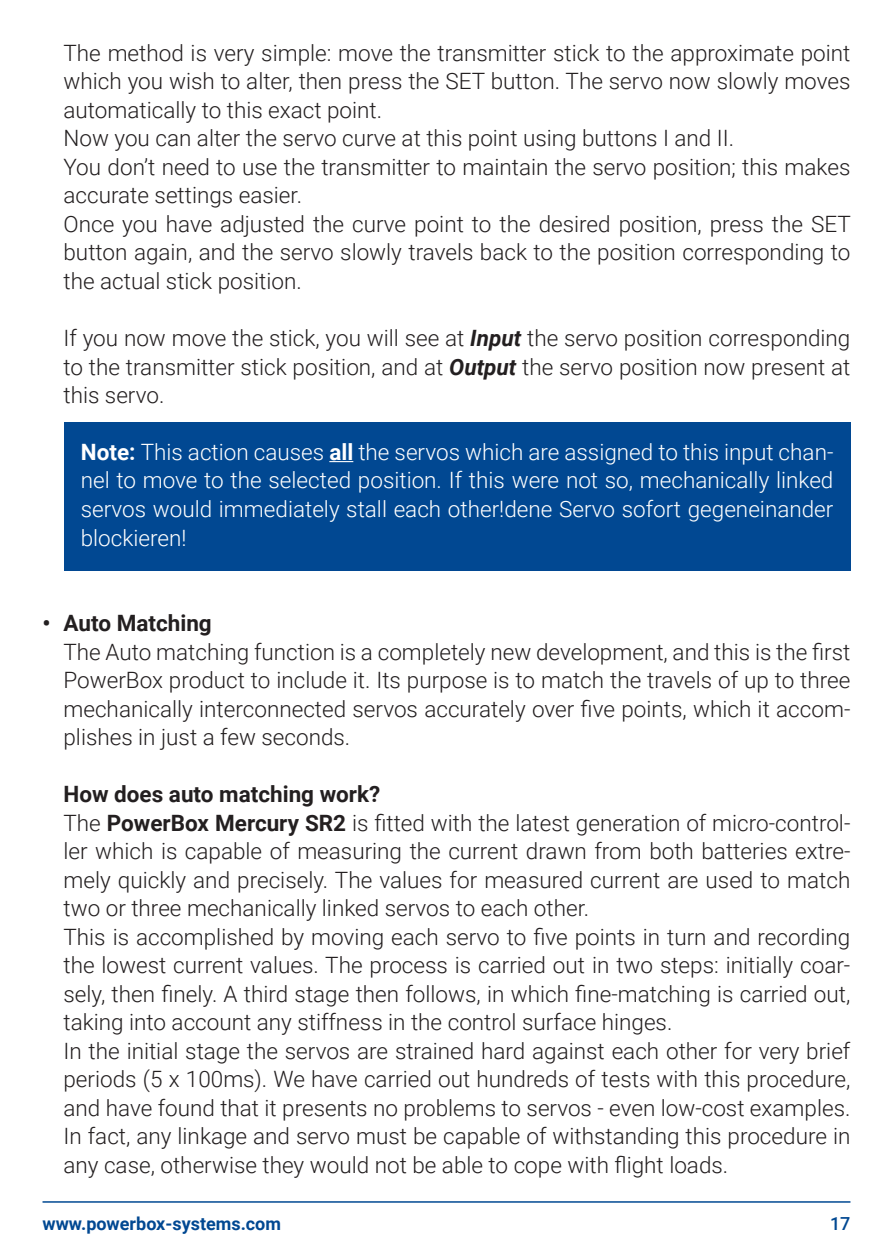
<style>
.page{position:relative;width:893px;height:1259px;background:#fff}
.page>*{position:absolute;margin:0;border:0;box-sizing:border-box;transform-origin:0 0}
.t1{font:300 22.5px/28.5px "Roboto";color:#231f20}
.t2{font:300 22.5px/28.5px "Roboto";color:#fff;text-align:justify}
.t3{font:700 22.5px "Roboto";color:#231f20}
.t4{font:700 18px "Roboto";color:#014892}
.t5{font:500 18px "Roboto";color:#014892}
.s1{font-weight:700;font-style:italic}
.s2{font-weight:700}
</style>
<div class="page">
<hr style="left:43px;top:1201px;width:807px;height:1px;background:#014892">
<div style="left:64px;top:422px;width:786px;height:149px;background:#014892"></div>
<svg style="left:329px;top:461px;width:24px;height:1px"></svg>
<p class="t1" style="left:64px;top:38px;width:789px">The method is very simple: move the transmitter stick to the approximate point which you wish to alter, then press the SET button. The servo now slowly moves automatically to this exact point.<br>Now you can alter the servo curve at this point using buttons I and II.<br>You don’t need to use the transmitter to maintain the servo position; this makes accurate settings easier.<br>Once you have adjusted the curve point to the desired position, press the SET button again, and the servo slowly travels back to the position corresponding to the actual stick position.</p>
<p class="t1" style="left:63px;top:323px;width:788px;text-align:justify">If you now move the stick, you will see at <span class="s1">Input</span> the servo position corresponding to the transmitter stick position, and at <span class="s1">Output</span> the servo position now present at this servo.</p>
<p class="t2" style="left:81px;top:437px;width:754px"><span class="s2">Note:</span> This action causes <span class="s2">all</span> the servos which are assigned to this input chan&shy;nel to move to the selected position. If this were not so, mechanically linked servos would immediately stall each other!dene Servo sofort gegeneinander blockieren!</p>
<p class="t3" style="left:43px;top:607px;width:171px">• Auto Matching</p>
<p class="t1" style="left:63px;top:636px;width:788px;text-align:justify">The Auto matching function is a completely new development, and this is the first PowerBox product to include it. Its purpose is to match the travels of up to three mechanically interconnected servos accurately over five points, which it accom&shy;plishes in just a few seconds.</p>
<p class="t1" style="left:63px;top:779px;width:788px"><span class="s2">How does auto matching work?<br></span>The <span class="s2">PowerBox Mercury SR2</span> is fitted with the latest generation of micro-control&shy;ler which is capable of measuring the current drawn from both batteries extre&shy;mely quickly and precisely. The values for measured current are used to match two or three mechanically linked servos to each other.<br>This is accomplished by moving each servo to five points in turn and recording the lowest current values. The process is carried out in two steps: initially coar&shy;sely, then finely. A third stage then follows, in which fine-matching is carried out, taking into account any stiffness in the control surface hinges.<br>In the initial stage the servos are strained hard against each other for very brief periods (5 x 100ms). We have carried out hundreds of tests with this procedure, and have found that it presents no problems to servos - even low-cost examples.<br>In fact, any linkage and servo must be capable of withstanding this procedure in any case, otherwise they would not be able to cope with flight loads.</p>
<p class="t4" style="left:43px;top:1210px;width:240px">www.powerbox-systems.com</p>
<p class="t5" style="left:830px;top:1210px;width:22px">17</p>
</div>
